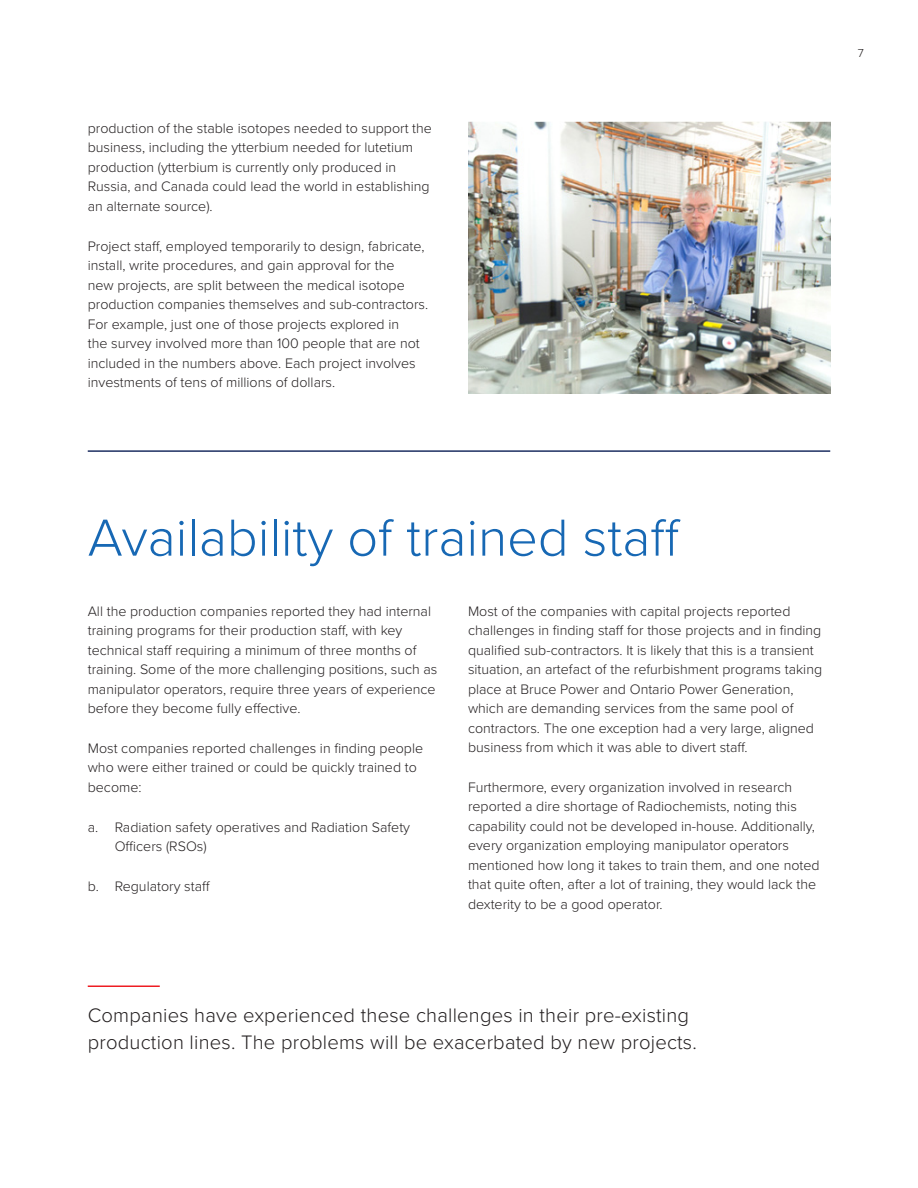
<style>
.page{position:relative;width:918px;height:1188px;background:#fff}
.page>*{position:absolute;margin:0;border:0;box-sizing:border-box;transform-origin:0 0}
.t1{font:300 54px "Proxima Nova";color:#1768b4}
.CALLOUT{font:300 20.25px/27px "Proxima Nova";letter-spacing:.01em;color:#231f20}
.BODY{font:300 14.25px/19.5px "Proxima Nova";color:#231f20}
.t2{font:300 12px "Proxima Nova";color:#231f20}
</style>
<div class="page">
<img style="left:468px;top:122px;width:362px;height:271px">
<hr style="left:88px;top:986px;width:72px;height:1px;background:#ee1d23">
<hr style="left:88px;top:450px;width:742px;height:2px;background:#1d2f62">
<p class="BODY" style="left:88px;top:117px;width:346px">production of the stable isotopes needed to support the business, including the ytterbium needed for lutetium production (ytterbium is currently only produced in Russia, and Canada could lead the world in establishing an alternate source).</p>
<p class="BODY" style="left:88px;top:235px;width:342px">Project staff, employed temporarily to design, fabricate, install, write procedures, and gain approval for the<br>new projects, are split between the medical isotope production companies themselves and sub-contractors.<br>For example, just one of those projects explored in<br>the survey involved more than 100 people that are not included in the numbers above. Each project involves investments of tens of millions of dollars.</p>
<p class="t2" style="left:858px;top:44px;width:8px">7</p>
<h1 class="t1" style="left:88px;top:497px;width:594px">Availability of trained staff</h1>
<p class="BODY" style="left:88px;top:600px;width:351px">All the production companies reported they had internal training programs for their production staff, with key technical staff requiring a minimum of three months of training. Some of the more challenging positions, such as manipulator operators, require three years of experience before they become fully effective.</p>
<p class="BODY" style="left:88px;top:738px;width:337px">Most companies reported challenges in finding people who were either trained or could be quickly trained to become:</p>
<p class="BODY" style="left:115px;top:816px;width:297px;text-indent:-27px">a. Radiation safety operatives and Radiation Safety<br>Officers (RSOs)</p>
<p class="BODY" style="left:88px;top:876px;width:124px">b. Regulatory staff</p>
<p class="BODY" style="left:468px;top:600px;width:356px">Most of the companies with capital projects reported challenges in finding staff for those projects and in finding qualified sub-contractors. It is likely that this is a transient situation, an artefact of the refurbishment programs taking place at Bruce Power and Ontario Power Generation, which are demanding services from the same pool of contractors. The one exception had a very large, aligned business from which it was able to divert staff.</p>
<p class="BODY" style="left:468px;top:777px;width:353px">Furthermore, every organization involved in research reported a dire shortage of Radiochemists, noting this capability could not be developed in-house. Additionally, every organization employing manipulator operators mentioned how long it takes to train them, and one noted that quite often, after a lot of training, they would lack the dexterity to be a good operator.</p>
<p class="CALLOUT" style="left:88px;top:1000px;width:611px">Companies have experienced these challenges in their pre-existing production lines. The problems will be exacerbated by new projects.</p>
</div>
